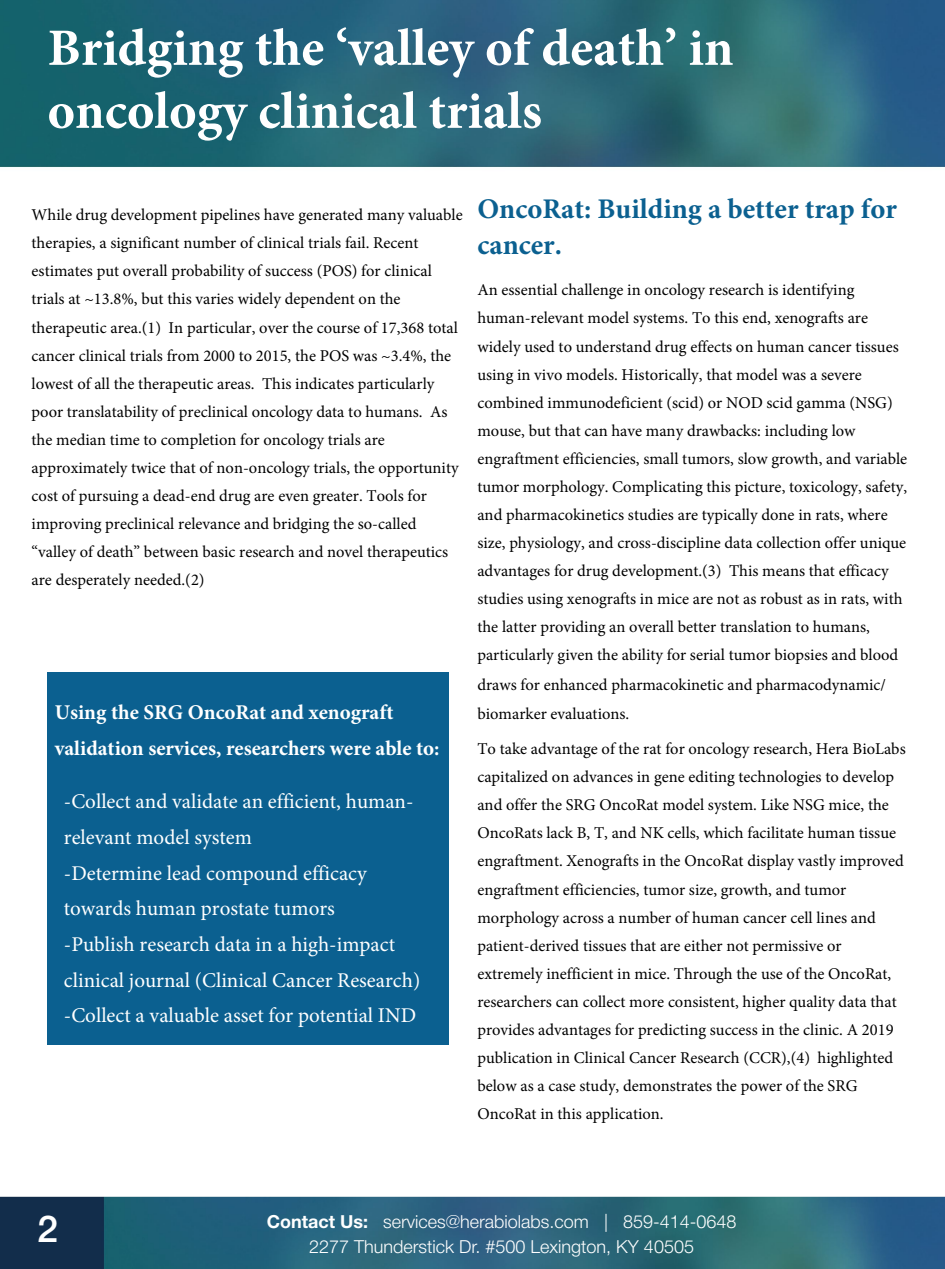
<style>
.page{position:relative;width:945px;height:1269px;background:#fff}
.page>*{position:absolute;margin:0;border:0;box-sizing:border-box;transform-origin:0 0}
.t1{font:700 52.5px/63px "Minion Pro";color:#fff}
.t2{font:500 37.5px "Helvetica Neue Cyr";color:#fff}
.t3{font:700 28.5px/35.8px "Minion Pro";color:#0b6090}
.t4{font:21px/35.7px "Minion Pro";color:#fff}
.t5{font:700 21px/35.7px "Minion Pro";color:#fff}
.t6{font:300 18px/24.8px "Helvetica Neue Cyr";color:#fff;text-align:center}
.t7{font:16.5px/28px "Minion Pro";color:#000}
.s1{font-weight:700}
</style>
<div class="page">
<img style="left:0;top:0;width:945px;height:1269px">
<div style="left:47px;top:672px;width:402px;height:372px;background:#0b6090"></div>
<img style="left:749px;top:233px;width:157px;height:45px">
<h1 class="t1" style="left:48px;top:16px;width:688px">Bridging the ‘valley of death’ in oncology clinical trials</h1>
<p class="t7" style="left:32px;top:201px;width:433px">While drug development pipelines have generated many valuable therapies, a significant number of clinical trials fail. Recent estimates put overall probability of success (POS) for clinical trials at ~13.8%, but this varies widely dependent on the therapeutic area.(1) In particular, over the course of 17,368 total cancer clinical trials from 2000 to 2015, the POS was ~3.4%, the lowest of all the therapeutic areas. This indicates particularly poor translatability of preclinical oncology data to humans. As the median time to completion for oncology trials are approximately twice that of non-oncology trials, the opportunity cost of pursuing a dead-end drug are even greater. Tools for improving preclinical relevance and bridging the so-called “valley of death” between basic research and novel therapeutics are desperately needed.(2)</p>
<p class="t5" style="left:55px;top:694px;width:386px">Using the SRG OncoRat and xenograft validation services, researchers were able to:</p>
<p class="t4" style="left:64px;top:784px;width:358px">-Collect and validate an efficient, human&shy;relevant model system<br>-Determine lead compound efficacy towards human prostate tumors<br>-Publish research data in a high-impact clinical journal (Clinical Cancer Research) -Collect a valuable asset for potential IND</p>
<h3 class="t3" style="left:477px;top:191px;width:421px">OncoRat: Building a better trap for cancer.</h3>
<p class="t7" style="left:477px;top:276px;width:431px">An essential challenge in oncology research is identifying human-relevant model systems. To this end, xenografts are widely used to understand drug effects on human cancer tissues using in vivo models. Historically, that model was a severe combined immunodeficient (scid) or NOD scid gamma (NSG) mouse, but that can have many drawbacks: including low engraftment efficiencies, small tumors, slow growth, and variable tumor morphology. Complicating this picture, toxicology, safety, and pharmacokinetics studies are typically done in rats, where size, physiology, and cross-discipline data collection offer unique advantages for drug development.(3) This means that efficacy studies using xenografts in mice are not as robust as in rats, with the latter providing an overall better translation to humans, particularly given the ability for serial tumor biopsies and blood</p>
<p class="t7" style="left:477px;top:670px;width:410px;line-height:28.8px">draws for enhanced pharmacokinetic and pharmacodynamic/ biomarker evaluations.</p>
<p class="t7" style="left:477px;top:735px;width:430px">To take advantage of the rat for oncology research, Hera BioLabs capitalized on advances in gene editing technologies to develop and offer the SRG OncoRat model system. Like NSG mice, the OncoRats lack B, T, and NK cells, which facilitate human tissue engraftment. Xenografts in the OncoRat display vastly improved engraftment efficiencies, tumor size, growth, and tumor morphology across a number of human cancer cell lines and patient-derived tissues that are either not permissive or extremely inefficient in mice. Through the use of the OncoRat, researchers can collect more consistent, higher quality data that provides advantages for predicting success in the clinic. A 2019 publication in Clinical Cancer Research (CCR),(4) highlighted below as a case study, demonstrates the power of the SRG OncoRat in this application.</p>
<h2 class="t2" style="left:38px;top:1208px;width:22px">2</h2>
<p class="t6" style="left:267px;top:1209px;width:471px"><span class="s1">Contact Us:</span> services@herabiolabs.com | 859-414-0648<br>2277 Thunderstick Dr. #500 Lexington, KY 40505</p>
</div>
